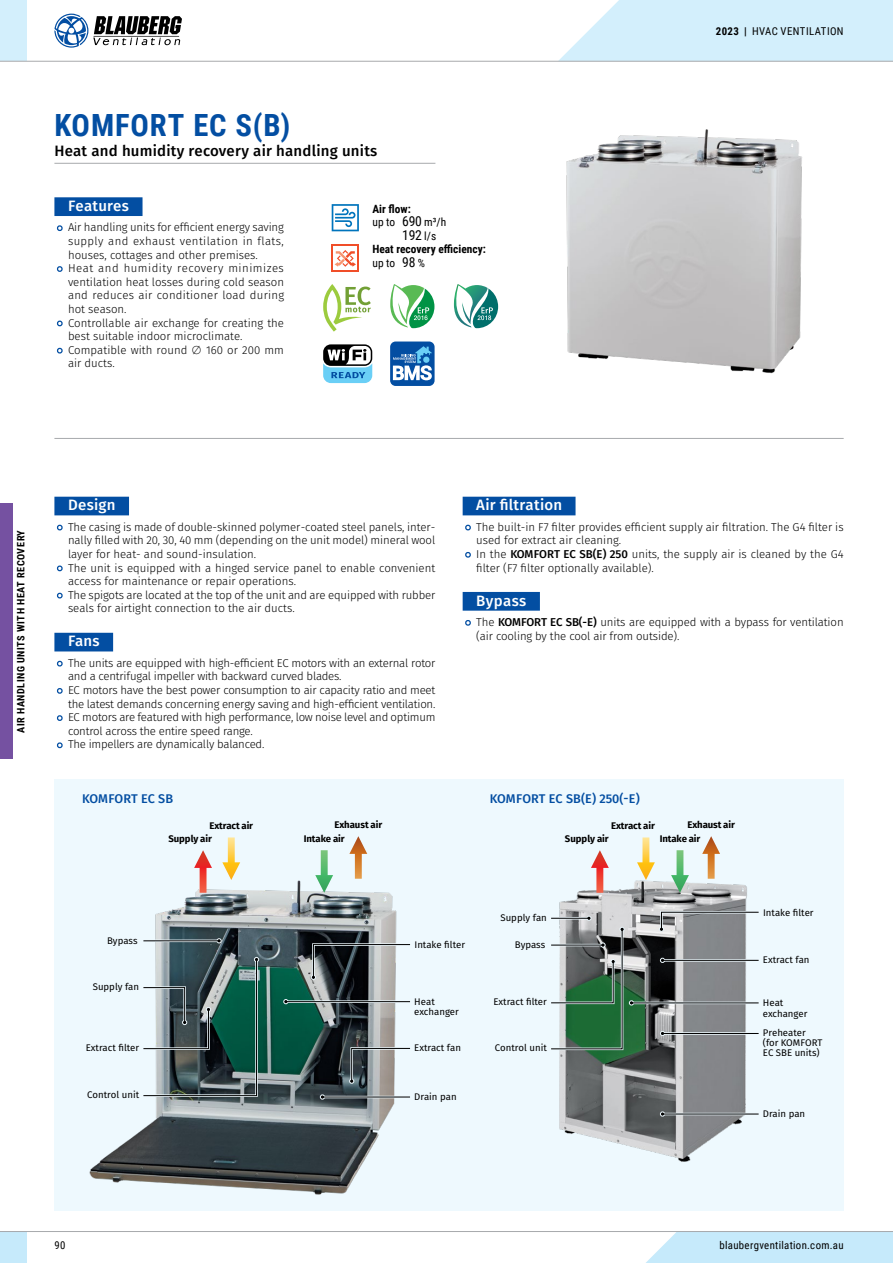
<style>
.page{position:relative;width:893px;height:1263px;background:#fff}
.page>*{position:absolute;margin:0;border:0;box-sizing:border-box;transform-origin:0 0}
.t1{font:700 30.6px "Roboto Condensed";letter-spacing:.03em;color:#034ea2}
.t2{font:500 15px "Fira Sans";letter-spacing:.015em;color:#000}
.t3{font:500 15px "Fira Sans";letter-spacing:.015em;color:#fff}
.t4{font:13.65px "Roboto Condensed";color:#000}
.t5{font:500 12.6px "Fira Sans";letter-spacing:.01em;color:#034ea2}
.t6{font:300 11.4px/13.6px "Fira Sans";letter-spacing:-.01em;color:#000}
.t7{font:700 11.4px/13.6px "Roboto Condensed";color:#000}
.t8{font:10.8px "Roboto Condensed";letter-spacing:.035em;color:#000}
.t9{font:700 10.2px "Roboto Condensed";letter-spacing:.055em;color:#000}
.t10{font:9.6px/10.2px "Fira Sans";color:#000}
.t11{font:700 9.6px "Fira Sans";letter-spacing:-.01em;color:#000}
.s1{font-weight:400}
.s2{font-weight:400;font-size:13.65px}
.s3{font-size:11.4px}
.s4{font-weight:700}
.s5{font-weight:500}
</style>
<div class="page">
<hr style="left:54px;top:163px;width:381px;height:1px;background:#a7a9ac">
<div style="left:54px;top:197px;width:89px;height:19px;background:#034ea2"></div>
<svg style="left:56px;top:225px;width:7px;height:7px"></svg>
<svg style="left:57px;top:266px;width:6px;height:6px"></svg>
<svg style="left:56px;top:320px;width:7px;height:7px"></svg>
<svg style="left:56px;top:347px;width:7px;height:7px"></svg>
<hr style="left:54px;top:438px;width:790px;height:1px;background:#a7a9ac">
<div style="left:54px;top:497px;width:75px;height:18px;background:#034ea2"></div>
<div style="left:54px;top:633px;width:59px;height:18px;background:#034ea2"></div>
<svg style="left:56px;top:524px;width:7px;height:7px"></svg>
<svg style="left:56px;top:565px;width:7px;height:7px"></svg>
<svg style="left:56px;top:592px;width:7px;height:7px"></svg>
<svg style="left:56px;top:660px;width:7px;height:7px"></svg>
<svg style="left:56px;top:688px;width:7px;height:6px"></svg>
<svg style="left:56px;top:715px;width:7px;height:6px"></svg>
<svg style="left:56px;top:742px;width:7px;height:7px"></svg>
<div style="left:463px;top:497px;width:112px;height:18px;background:#034ea2"></div>
<div style="left:463px;top:592px;width:77px;height:19px;background:#034ea2"></div>
<svg style="left:465px;top:524px;width:6px;height:7px"></svg>
<svg style="left:465px;top:552px;width:6px;height:6px"></svg>
<svg style="left:465px;top:620px;width:6px;height:6px"></svg>
<svg style="left:332px;top:204px;width:27px;height:27px"></svg>
<div style="left:332px;top:245px;width:27px;height:27px;background:#f04e29"></div>
<div style="left:333px;top:246px;width:24px;height:24px;background:#fff"></div>
<svg style="left:335px;top:250px;width:21px;height:17px"></svg>
<svg style="left:390px;top:284px;width:44px;height:44px"></svg>
<svg style="left:453px;top:284px;width:45px;height:44px"></svg>
<div style="left:390px;top:341px;width:45px;height:45px;background:#034ea2;border-radius:5px"></div>
<svg style="left:393px;top:346px;width:39px;height:34px"></svg>
<svg style="left:323px;top:284px;width:48px;height:48px"></svg>
<svg style="left:323px;top:344px;width:49px;height:22px"></svg>
<svg style="left:323px;top:346px;width:49px;height:37px"></svg>
<img style="left:566px;top:129px;width:236px;height:245px">
<div style="left:54px;top:779px;width:790px;height:432px;background:#eef9fe"></div>
<img style="left:89px;top:880px;width:308px;height:315px">
<hr style="left:143px;top:939px;width:76px;height:3px;background:#eef9fe">
<svg style="left:217px;top:938px;width:5px;height:5px"></svg>
<hr style="left:143px;top:940px;width:76px;height:1px;background:#000">
<svg style="left:141px;top:957px;width:118px;height:141px;background:#617b7a"></svg>
<hr style="left:286px;top:1000px;width:124px;height:3px;background:#eef9fe">
<svg style="left:283px;top:999px;width:5px;height:5px"></svg>
<hr style="left:286px;top:1001px;width:124px;height:1px;background:#000">
<svg style="left:349px;top:1046px;width:62px;height:38px"></svg>
<svg style="left:311px;top:942px;width:100px;height:38px;background:#6e7376"></svg>
<svg style="left:222px;top:837px;width:18px;height:43px"></svg>
<svg style="left:349px;top:836px;width:18px;height:43px"></svg>
<svg style="left:315px;top:850px;width:18px;height:43px"></svg>
<svg style="left:194px;top:850px;width:18px;height:43px"></svg>
<img style="left:559px;top:880px;width:188px;height:282px">
<hr style="left:551px;top:917px;width:38px;height:2px;background:#eef9fe">
<svg style="left:586px;top:916px;width:5px;height:5px"></svg>
<hr style="left:551px;top:918px;width:38px;height:1px;background:#000">
<svg style="left:659px;top:910px;width:100px;height:22px;background:#9b9fa2"></svg>
<hr style="left:631px;top:1002px;width:128px;height:2px;background:#eef9fe">
<svg style="left:551px;top:927px;width:83px;height:124px;background:#638470"></svg>
<hr style="left:631px;top:1002px;width:128px;height:1px;background:#000">
<hr style="left:662px;top:959px;width:97px;height:2px;background:#eef9fe">
<svg style="left:660px;top:958px;width:5px;height:5px"></svg>
<hr style="left:662px;top:960px;width:97px;height:1px;background:#000">
<hr style="left:662px;top:1032px;width:97px;height:3px;background:#eef9fe">
<svg style="left:660px;top:1031px;width:5px;height:5px"></svg>
<hr style="left:662px;top:1033px;width:97px;height:1px;background:#000">
<hr style="left:662px;top:1113px;width:97px;height:2px;background:#eef9fe">
<svg style="left:660px;top:1111px;width:5px;height:5px"></svg>
<hr style="left:662px;top:1113px;width:97px;height:1px;background:#000">
<hr style="left:322px;top:1096px;width:88px;height:2px;background:#eef9fe">
<svg style="left:320px;top:1094px;width:5px;height:5px"></svg>
<hr style="left:322px;top:1096px;width:88px;height:1px;background:#000">
<svg style="left:637px;top:837px;width:18px;height:43px"></svg>
<svg style="left:702px;top:836px;width:18px;height:43px"></svg>
<svg style="left:671px;top:850px;width:18px;height:43px"></svg>
<svg style="left:591px;top:850px;width:18px;height:43px"></svg>
<div style="left:646px;top:1232px;width:247px;height:31px;background:#c6eafb"></div>
<div style="left:0;top:1231px;width:27px;height:32px;background:#c6eafb"></div>
<hr style="left:0;top:1231px;width:893px;height:1px;background:#a7a9ac">
<div style="left:0;top:0;width:27px;height:61px;background:#d3effc"></div>
<hr style="left:0;top:61px;width:893px;height:1px;background:#a7a9ac">
<svg style="left:558px;top:0;width:335px;height:62px;background:#d6effa"></svg>
<svg style="left:54px;top:14px;width:128px;height:34px"></svg>
<div style="left:0;top:504px;width:13px;height:255px;background:#7551a1"></div>
<h1 class="t1" style="left:54px;top:104px;width:237px">KOMFORT EC S(B)</h1>
<h2 class="t2" style="left:54px;top:141px;width:324px">Heat and humidity recovery air handling units</h2>
<h2 class="t3" style="left:68px;top:195px;width:63px">Features</h2>
<p class="t6" style="left:68px;top:221px;width:218px">Air handling units for efficient energy saving supply and exhaust ventilation in flats, houses, cottages and other premises.<br>Heat and humidity recovery minimizes ventilation heat losses during cold season and reduces air conditioner load during hot season.<br>Controllable air exchange for creating the best suitable indoor microclimate.<br>Compatible with round ∅ 160 or 200 mm air ducts.</p>
<p class="t7" style="left:372px;top:201px;width:75px">Air flow:<br><span class="s1">up to</span> <span class="s2">690</span> <span class="s1">m³/h</span></p>
<p class="t4" style="left:402px;top:225px;width:36px">192 <span class="s3">l/s</span></p>
<p class="t7" style="left:372px;top:242px;width:115px">Heat recovery efficiency: <span class="s1">up to</span> <span class="s2">98</span> <span class="s1">%</span></p>
<p class="t8" style="left:716px;top:23px;width:129px"><span class="s4">2023 |</span> HVAC VENTILATION</p>
<p class="t9" style="left:14px;top:733px;width:205px;rotate:-90deg">AIR HANDLING UNITS WITH HEAT RECOVERY</p>
<h2 class="t3" style="left:68px;top:494px;width:49px">Design</h2>
<p class="t6" style="left:68px;top:521px;width:369px">The casing is made of double-skinned polymer-coated steel panels, inter&shy;nally filled with 20, 30, 40 mm (depending on the unit model) mineral wool layer for heat- and sound-insulation.<br>The unit is equipped with a hinged service panel to enable convenient access for maintenance or repair operations.<br>The spigots are located at the top of the unit and are equipped with rubber seals for airtight connection to the air ducts.</p>
<h2 class="t3" style="left:68px;top:631px;width:33px">Fans</h2>
<p class="t6" style="left:68px;top:657px;width:369px">The units are equipped with high-efficient EC motors with an external rotor and a centrifugal impeller with backward curved blades.<br>EC motors have the best power consumption to air capacity ratio and meet the latest demands concerning energy saving and high-efficient ventilation.<br>EC motors are featured with high performance, low noise level and optimum control across the entire speed range.<br>The impellers are dynamically balanced.</p>
<h2 class="t3" style="left:476px;top:494px;width:87px">Air filtration</h2>
<p class="t6" style="left:476px;top:521px;width:369px">The built-in F7 filter provides efficient supply air filtration. The G4 filter is used for extract air cleaning.<br>In the <span class="s5">KOMFORT EC SB(E) 250</span> units, the supply air is cleaned by the G4 filter (F7 filter optionally available).</p>
<h2 class="t3" style="left:476px;top:590px;width:52px">Bypass</h2>
<p class="t6" style="left:476px;top:616px;width:369px">The <span class="s5">KOMFORT EC SB(-E)</span> units are equipped with a bypass for ventilation (air cooling by the cool air from outside).</p>
<p class="t5" style="left:82px;top:790px;width:93px">KOMFORT EC SB</p>
<p class="t5" style="left:490px;top:790px;width:151px">KOMFORT EC SB(E) 250(-E)</p>
<p class="t11" style="left:209px;top:819px;width:45px">Extract air</p>
<p class="t11" style="left:334px;top:818px;width:49px">Exhaust air</p>
<p class="t11" style="left:168px;top:832px;width:45px">Supply air</p>
<p class="t11" style="left:304px;top:832px;width:43px">Intake air</p>
<p class="t10" style="left:107px;top:936px;width:32px">Bypass</p>
<p class="t10" style="left:414px;top:940px;width:52px">Intake filter</p>
<p class="t10" style="left:93px;top:982px;width:48px">Supply fan</p>
<p class="t10" style="left:414px;top:997px;width:46px">Heat exchanger</p>
<p class="t10" style="left:414px;top:1043px;width:48px">Extract fan</p>
<p class="t10" style="left:86px;top:1043px;width:55px">Extract filter</p>
<p class="t10" style="left:87px;top:1090px;width:53px">Control unit</p>
<p class="t10" style="left:414px;top:1092px;width:44px">Drain pan</p>
<p class="t11" style="left:611px;top:819px;width:45px">Extract air</p>
<p class="t11" style="left:687px;top:818px;width:49px">Exhaust air</p>
<p class="t11" style="left:565px;top:832px;width:45px">Supply air</p>
<p class="t11" style="left:660px;top:832px;width:42px">Intake air</p>
<p class="t10" style="left:500px;top:913px;width:48px">Supply fan</p>
<p class="t10" style="left:515px;top:940px;width:32px">Bypass</p>
<p class="t10" style="left:493px;top:998px;width:55px">Extract filter</p>
<p class="t10" style="left:495px;top:1043px;width:53px">Control unit</p>
<p class="t10" style="left:763px;top:908px;width:52px">Intake filter</p>
<p class="t10" style="left:763px;top:955px;width:48px">Extract fan</p>
<p class="t10" style="left:763px;top:999px;width:46px">Heat exchanger</p>
<p class="t10" style="left:763px;top:1028px;width:61px">Preheater (for KOMFORT<br>EC SBE units)</p>
<p class="t10" style="left:763px;top:1109px;width:44px">Drain pan</p>
<p class="t8" style="left:54px;top:1238px;width:13px">90</p>
<p class="t8" style="left:719px;top:1238px;width:126px">blaubergventilation.com.au</p>
</div>
